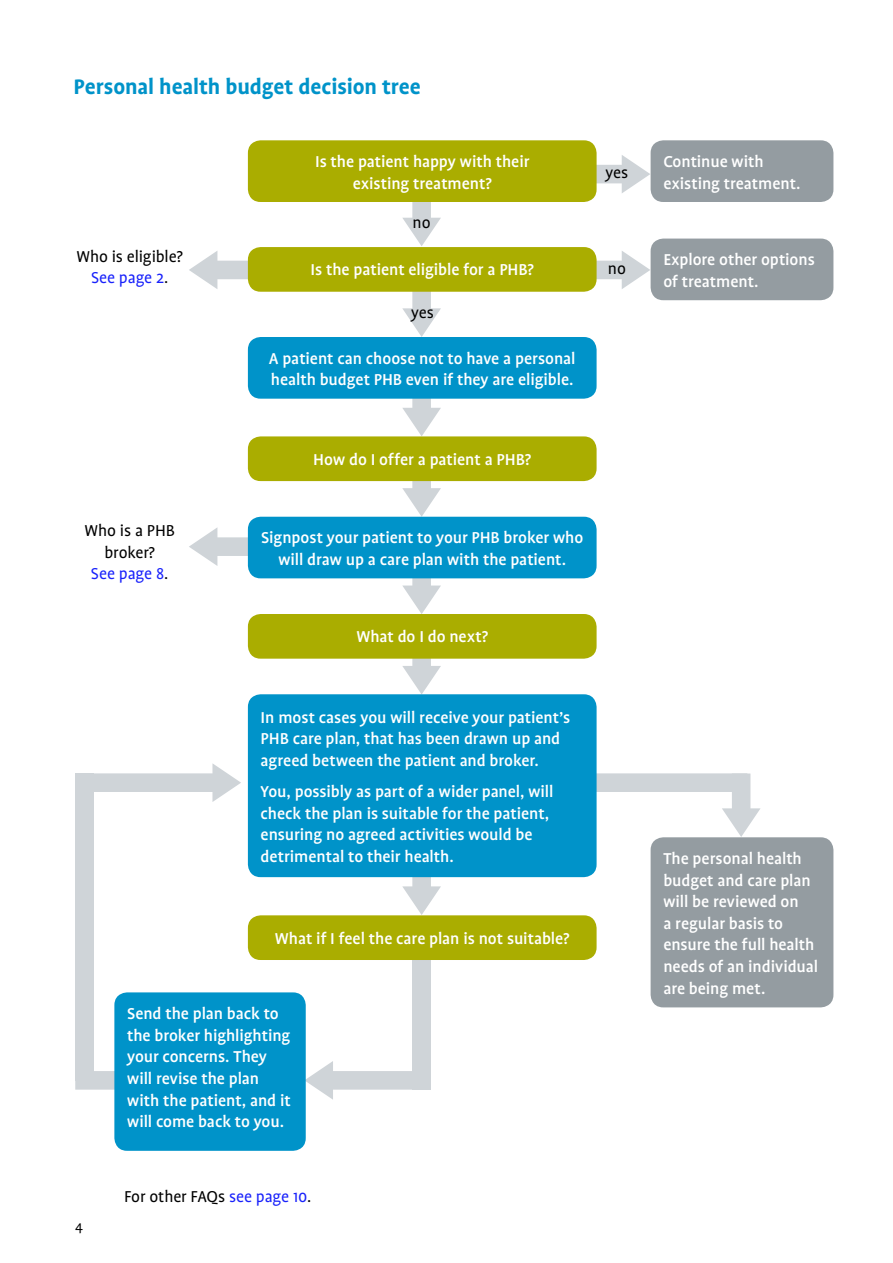
<style>
.page{position:relative;width:893px;height:1263px;background:#fff}
.page>*{position:absolute;margin:0;border:0;box-sizing:border-box;transform-origin:0 0}
.t1{font:700 24px "Profile";letter-spacing:-.005em;color:#0093c9}
.t2{font:500 18px/21.6px "Profile";letter-spacing:-.005em;color:#fff}
.t3{font:18px/21.6px "Profile";letter-spacing:-.005em;color:#000;text-align:center}
.t4{font:15px "Profile";color:#000}
.s1{color:#1922fb}
</style>
<div class="page">
<div style="left:412px;top:957px;width:19px;height:132px;background:#cfd4d8"></div>
<svg style="left:403px;top:202px;width:38px;height:44px"></svg>
<svg style="left:402px;top:292px;width:39px;height:45px"></svg>
<svg style="left:402px;top:399px;width:39px;height:37px"></svg>
<svg style="left:402px;top:481px;width:39px;height:36px"></svg>
<svg style="left:402px;top:578px;width:39px;height:36px"></svg>
<svg style="left:402px;top:659px;width:39px;height:35px"></svg>
<svg style="left:402px;top:877px;width:39px;height:38px"></svg>
<svg style="left:306px;top:1061px;width:106px;height:39px"></svg>
<svg style="left:75px;top:1071px;width:39px;height:19px"></svg>
<svg style="left:94px;top:763px;width:147px;height:39px"></svg>
<svg style="left:597px;top:773px;width:163px;height:64px"></svg>
<svg style="left:597px;top:155px;width:53px;height:38px"></svg>
<svg style="left:595px;top:251px;width:55px;height:38px"></svg>
<svg style="left:189px;top:251px;width:63px;height:38px"></svg>
<svg style="left:189px;top:527px;width:59px;height:39px"></svg>
<div style="left:248px;top:694px;width:349px;height:183px;background:#0093c9;border-radius:13px"></div>
<div style="left:114px;top:992px;width:192px;height:159px;background:#0093c9;border-radius:13px"></div>
<div style="left:651px;top:837px;width:182px;height:170px;background:#949ca1;border-radius:13px"></div>
<div style="left:651px;top:140px;width:182px;height:62px;background:#949ca1;border-radius:13px"></div>
<div style="left:651px;top:239px;width:182px;height:61px;background:#949ca1;border-radius:13px"></div>
<div style="left:248px;top:517px;width:349px;height:61px;background:#0093c9;border-radius:13px"></div>
<div style="left:248px;top:337px;width:349px;height:62px;background:#0093c9;border-radius:13px"></div>
<div style="left:248px;top:614px;width:349px;height:45px;background:#aaad00;border-radius:13px"></div>
<div style="left:248px;top:915px;width:349px;height:45px;background:#aaad00;border-radius:13px"></div>
<div style="left:248px;top:436px;width:349px;height:45px;background:#aaad00;border-radius:13px"></div>
<div style="left:248px;top:247px;width:349px;height:45px;background:#aaad00;border-radius:13px"></div>
<div style="left:248px;top:140px;width:349px;height:62px;background:#aaad00;border-radius:13px"></div>
<div style="left:75px;top:773px;width:19px;height:308px;background:#cfd4d8"></div>
<h3 class="t1" style="left:74px;top:74px;width:349px">Personal health budget decision tree</h3>
<p class="t2" style="left:315px;top:151px;width:216px;text-align:center">Is the patient happy with their existing treatment?</p>
<p class="t3" style="left:76px;top:246px;width:108px">Who is eligible?<br><span class="s1">See page 2</span>.</p>
<p class="t3" style="left:413px;top:211px;width:20px">no</p>
<p class="t2" style="left:311px;top:259px;width:225px">Is the patient eligible for a PHB?</p>
<p class="t3" style="left:411px;top:302px;width:24px">yes</p>
<p class="t2" style="left:269px;top:347px;width:308px">A patient can choose not to have a personal health budget PHB even if they are eligible.</p>
<p class="t3" style="left:606px;top:162px;width:24px">yes</p>
<p class="t3" style="left:608px;top:257px;width:20px">no</p>
<p class="t3" style="left:85px;top:520px;width:92px">Who is a PHB broker?<br><span class="s1">See page 8</span>.</p>
<p class="t2" style="left:313px;top:448px;width:219px">How do I offer a patient a PHB?</p>
<p class="t2" style="left:261px;top:527px;width:324px;text-align:center">Signpost your patient to your PHB broker who will draw up a care plan with the patient.</p>
<p class="t2" style="left:356px;top:626px;width:133px">What do I do next?</p>
<p class="t2" style="left:261px;top:706px;width:311px">In most cases you will receive your patient’s<br>PHB care plan, that has been drawn up and agreed between the patient and broker.</p>
<p class="t2" style="left:261px;top:781px;width:294px">You, possibly as part of a wider panel, will check the plan is suitable for the patient, ensuring no agreed activities would be detrimental to their health.</p>
<p class="t4" style="left:75px;top:1219px;width:9px">4</p>
<p class="t2" style="left:275px;top:927px;width:296px">What if I feel the care plan is not suitable?</p>
<p class="t2" style="left:127px;top:1003px;width:165px">Send the plan back to the broker highlighting your concerns. They will revise the plan with the patient, and it will come back to you.</p>
<p class="t3" style="left:124px;top:1185px;width:189px">For other FAQs <span class="s1">see page 10</span>.</p>
<p class="t2" style="left:663px;top:151px;width:139px">Continue with existing treatment.</p>
<p class="t2" style="left:663px;top:249px;width:153px">Explore other options of treatment.</p>
<p class="t2" style="left:663px;top:848px;width:156px">The personal health budget and care plan will be reviewed on<br>a regular basis to ensure the full health needs of an individual are being met.</p>
</div>
